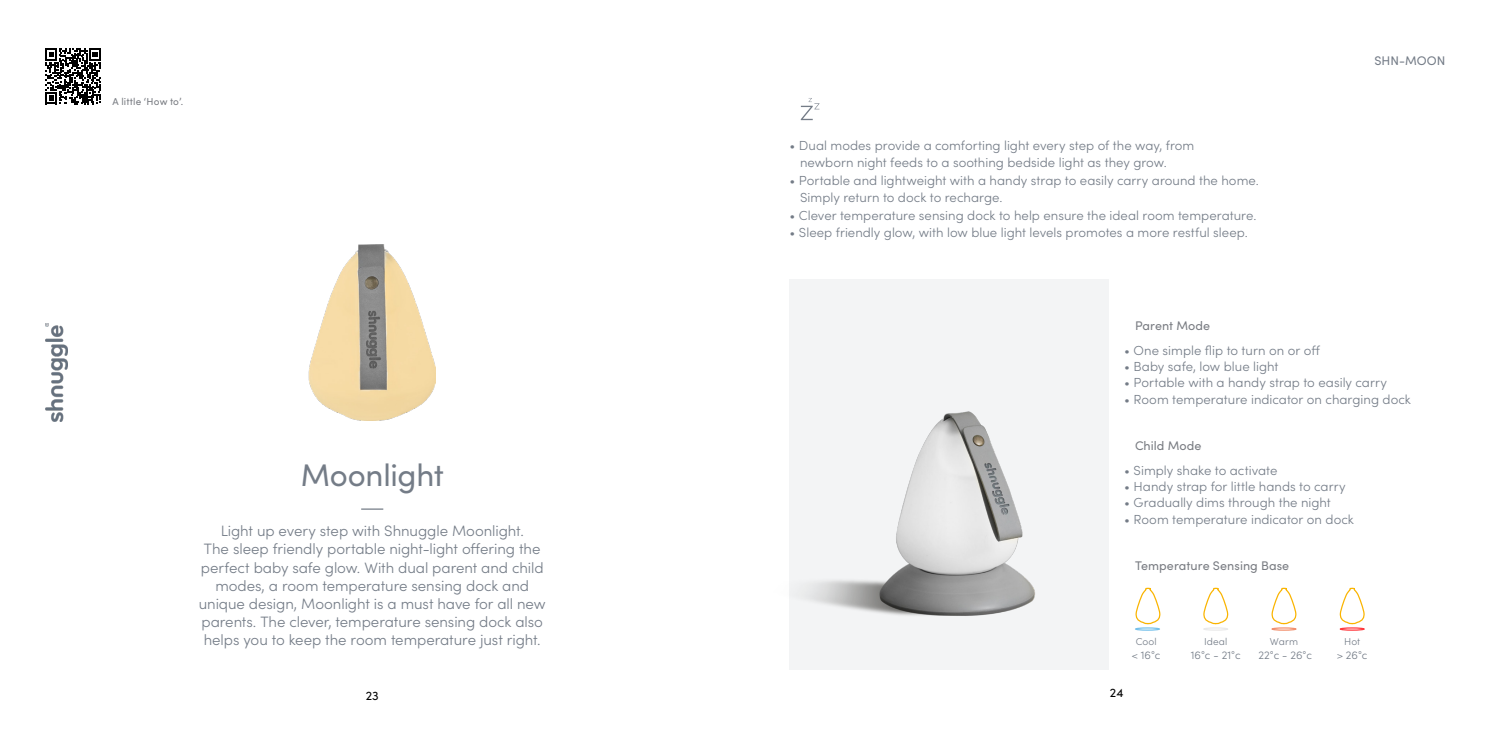
<style>
.page{position:relative;width:1489px;height:745px;background:#fff}
.page>*{position:absolute;margin:0;border:0;box-sizing:border-box;transform-origin:0 0}
.t1{font:31.25px "Sofia Pro";letter-spacing:-.01em;color:#747c87}
.t2{font:300 15px/18px "Sofia Pro";letter-spacing:-.005em;color:#747c87;text-align:center}
.t3{font:300 13.12px/17.5px "Sofia Pro";color:#747c87}
.t4{font:12.5px "Sofia Pro";letter-spacing:.005em;color:#797c82}
.t5{font:12.5px "Sofia Pro";color:#747c87}
.t6{font:12.5px "Sofia Pro";color:#000}
.t7{font:300 11.25px "Sofia Pro";color:#747c87}
.t8{font:300 10px "Sofia Pro";letter-spacing:.015em;color:#747c87}
.t9{font:10px "Sofia Pro";letter-spacing:.015em;color:#797c82}
.s1{font-size:10px}
</style>
<div class="page">
<svg style="left:361px;top:508px;width:22px;height:1px"></svg>
<div style="left:789px;top:279px;width:319px;height:390px;background:#f3f4f5"></div>
<img style="left:309px;top:244px;width:127px;height:176px">
<img style="left:789px;top:411px;width:310px;height:259px">
<svg style="left:45px;top:49px;width:56px;height:55px"></svg>
<div style="left:1134px;top:627px;width:25px;height:3px;border:1px solid #76c1eb;border-radius:50%"></div>
<div style="left:1203px;top:627px;width:25px;height:3px;border:1px solid #eaeaea;border-radius:50%"></div>
<div style="left:1339px;top:627px;width:25px;height:3px;border:1px solid #ff383d;border-radius:50%"></div>
<div style="left:1271px;top:627px;width:25px;height:3px;border:1px solid #f2906e;border-radius:50%"></div>
<svg style="left:1135px;top:587px;width:25px;height:37px"></svg>
<svg style="left:1203px;top:587px;width:25px;height:37px"></svg>
<svg style="left:1271px;top:587px;width:25px;height:37px"></svg>
<svg style="left:1339px;top:587px;width:26px;height:37px"></svg>
<svg style="left:800px;top:98px;width:19px;height:22px"></svg>
<img style="left:45px;top:323px;width:23px;height:98px">
<p class="t9" style="left:113px;top:94px;width:72px">A little ‘How to’.</p>
<p class="t3" style="left:800px;top:135px;width:396px;text-indent:-11px">• Dual modes provide a comforting light every step of the way, from newborn night feeds to a soothing bedside light as they grow.</p>
<p class="t3" style="left:800px;top:170px;width:460px;text-indent:-11px">• Portable and lightweight with a handy strap to easily carry around the home.<br>Simply return to dock to recharge.</p>
<p class="t3" style="left:789px;top:205px;width:468px">• Clever temperature sensing dock to help ensure the ideal room temperature.</p>
<p class="t3" style="left:789px;top:223px;width:460px">• Sleep friendly glow, with low blue light levels promotes a more restful sleep.</p>
<p class="t5" style="left:1374px;top:51px;width:72px">SHN-MOON</p>
<p class="t4" style="left:1134px;top:317px;width:77px">Parent Mode</p>
<p class="t3" style="left:1124px;top:340px;width:197px">• One simple flip to turn on or off</p>
<p class="t3" style="left:1124px;top:357px;width:156px">• Baby safe, low blue light</p>
<p class="t3" style="left:1124px;top:373px;width:264px">• Portable with a handy strap to easily carry</p>
<p class="t3" style="left:1124px;top:389px;width:288px">• Room temperature indicator on charging dock</p>
<h1 class="t1" style="left:301px;top:452px;width:145px">Moonlight</h1>
<p class="t2" style="left:199px;top:521px;width:348px">Light up every step with Shnuggle Moonlight.<br>The sleep friendly portable night-light offering the perfect baby safe glow. With dual parent and child modes, a room temperature sensing dock and unique design, Moonlight is a must have for all new parents. The clever, temperature sensing dock also helps you to keep the room temperature just right.</p>
<p class="t4" style="left:1134px;top:436px;width:68px">Child Mode</p>
<p class="t3" style="left:1124px;top:460px;width:155px">• Simply shake to activate</p>
<p class="t3" style="left:1124px;top:476px;width:223px">• Handy strap for little hands to carry</p>
<p class="t3" style="left:1124px;top:493px;width:208px">• Gradually dims through the night</p>
<p class="t3" style="left:1124px;top:509px;width:231px">• Room temperature indicator on dock</p>
<p class="t4" style="left:1134px;top:556px;width:156px">Temperature Sensing Base</p>
<p class="t8" style="left:1135px;top:634px;width:23px">Cool</p>
<p class="t7" style="left:1131px;top:646px;width:30px"><span class="s1">&lt;</span> 16°c</p>
<p class="t8" style="left:1203px;top:634px;width:25px">Ideal</p>
<p class="t7" style="left:1190px;top:646px;width:51px">16°c - 21°c</p>
<p class="t8" style="left:1269px;top:634px;width:30px">Warm</p>
<p class="t7" style="left:1258px;top:646px;width:55px">22°c - 26°c</p>
<p class="t8" style="left:1343px;top:634px;width:18px">Hot</p>
<p class="t7" style="left:1336px;top:646px;width:32px"><span class="s1">&gt;</span> 26°c</p>
<p class="t6" style="left:366px;top:686px;width:14px">23</p>
<p class="t6" style="left:1109px;top:683px;width:15px">24</p>
</div>
